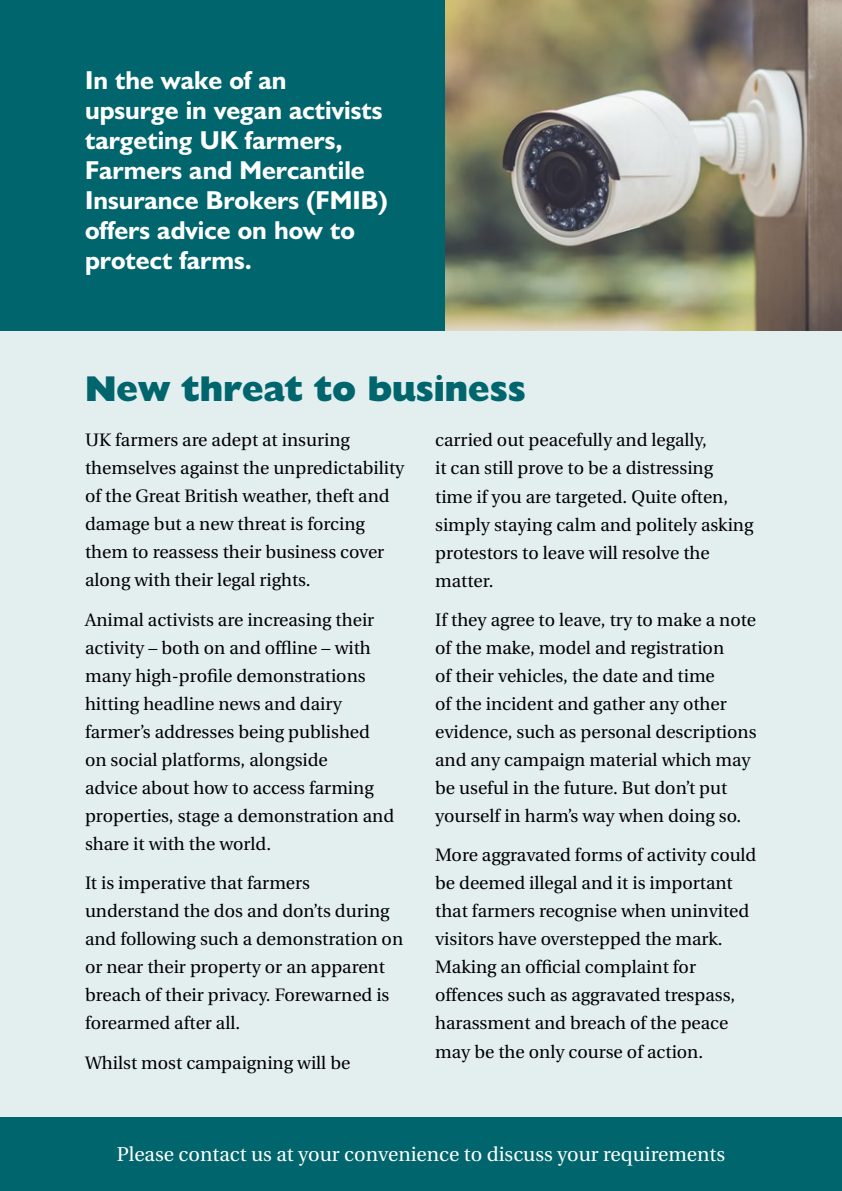
<style>
.page{position:relative;width:842px;height:1191px;background:#fff}
.page>*{position:absolute;margin:0;border:0;box-sizing:border-box;transform-origin:0 0}
.t1{font:800 36px "Humanist 521 BT";color:#00656c}
.t2{font:700 26px/30px "Humanist 521 BT";color:#fff}
.t3{font:20px "Utopia";color:#fff}
.t4{font:18px/28px "Utopia";color:#000}
</style>
<div class="page">
<div style="left:0;top:322px;width:842px;height:807px;background:#e3eeef"></div>
<div style="left:0;top:0;width:842px;height:330px;background:#00656c"></div>
<img style="left:446px;top:0;width:396px;height:330px">
<div style="left:0;top:1117px;width:842px;height:74px;background:#00656c"></div>
<h2 class="t2" style="left:85px;top:65px;width:304px">In the wake of an<br>upsurge in vegan activists targeting UK farmers,<br>Farmers and Mercantile<br>Insurance Brokers (FMIB) offers advice on how to protect farms.</h2>
<h1 class="t1" style="left:85px;top:366px;width:442px">New threat to business</h1>
<p class="t4" style="left:85px;top:426px;width:321px">UK farmers are adept at insuring themselves against the unpredictability of the Great British weather, theft and damage but a new threat is forcing them to reassess their business cover along with their legal rights.</p>
<p class="t4" style="left:85px;top:606px;width:311px">Animal activists are increasing their activity – both on and offline – with many high-profile demonstrations hitting headline news and dairy farmer’s addresses being published on social platforms, alongside<br>advice about how to access farming properties, stage a demonstration and share it with the world.</p>
<p class="t4" style="left:85px;top:869px;width:320px">It is imperative that farmers understand the dos and don’ts during and following such a demonstration on or near their property or an apparent breach of their privacy. Forewarned is forearmed after all.</p>
<p class="t4" style="left:85px;top:1049px;width:267px">Whilst most campaigning will be</p>
<p class="t4" style="left:435px;top:426px;width:320px">carried out peacefully and legally,<br>it can still prove to be a distressing time if you are targeted. Quite often, simply staying calm and politely asking protestors to leave will resolve the matter.</p>
<p class="t4" style="left:435px;top:606px;width:323px">If they agree to leave, try to make a note of the make, model and registration<br>of their vehicles, the date and time<br>of the incident and gather any other evidence, such as personal descriptions and any campaign material which may be useful in the future. But don’t put yourself in harm’s way when doing so.</p>
<p class="t4" style="left:435px;top:841px;width:323px">More aggravated forms of activity could be deemed illegal and it is important that farmers recognise when uninvited visitors have overstepped the mark.<br>Making an official complaint for offences such as aggravated trespass, harassment and breach of the peace may be the only course of action.</p>
<p class="t3" style="left:117px;top:1143px;width:610px">Please contact us at your convenience to discuss your requirements</p>
</div>
